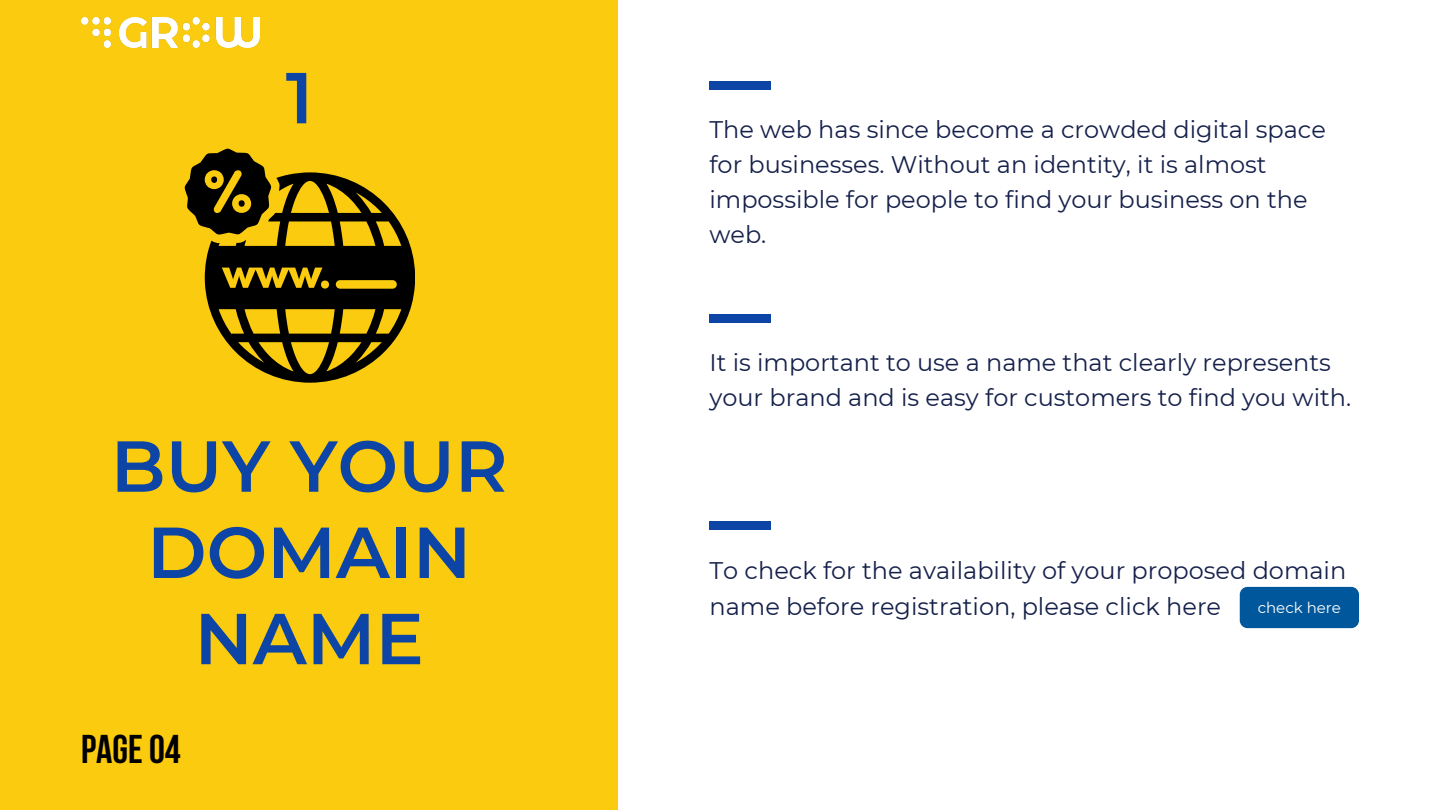
<style>
.page{position:relative;width:1440px;height:810px;background:#fff}
.page>*{position:absolute;margin:0;border:0;box-sizing:border-box;transform-origin:0 0}
.t1{font:600 72px/86.2px "Montserrat";color:#0c45a6;text-align:center}
.t2{font:700 40px "Bebas Neue";color:#000}
.t3{font:24px/35.1px "Montserrat";color:#16214b}
.t4{font:15px "Montserrat";color:#fff}
</style>
<div class="page">
<div style="left:0;top:0;width:618px;height:810px;background:#facb0f"></div>
<div style="left:710px;top:81px;width:61px;height:8px;background:#0c45a6"></div>
<div style="left:710px;top:314px;width:61px;height:8px;background:#0c45a6"></div>
<div style="left:710px;top:521px;width:61px;height:8px;background:#0c45a6"></div>
<svg style="left:184px;top:148px;width:231px;height:235px"></svg>
<div style="left:1240px;top:587px;width:119px;height:41px;background:#01579b;border-radius:8px"></div>
<img style="left:81px;top:18px;width:179px;height:30px">
<p class="t1" style="left:286px;top:54px;width:29px">1</p>
<p class="t1" style="left:111px;top:423px;width:398px">BUY YOUR<br>DOMAIN<br>NAME</p>
<p class="t2" style="left:81px;top:733px;width:101px">Page04</p>
<p class="t3" style="left:710px;top:112px;width:618px">The web has since become a crowded digital space for businesses. Without an identity, it is almost impossible for people to find your business on the web.</p>
<p class="t3" style="left:710px;top:345px;width:643px">It is important to use a name that clearly represents your brand and is easy for customers to find you with.</p>
<p class="t3" style="left:710px;top:553px;width:638px;line-height:36px">To check for the availability of your proposed domain name before registration, please click here</p>
<p class="t4" style="left:1258px;top:598px;width:85px">check here</p>
</div>
